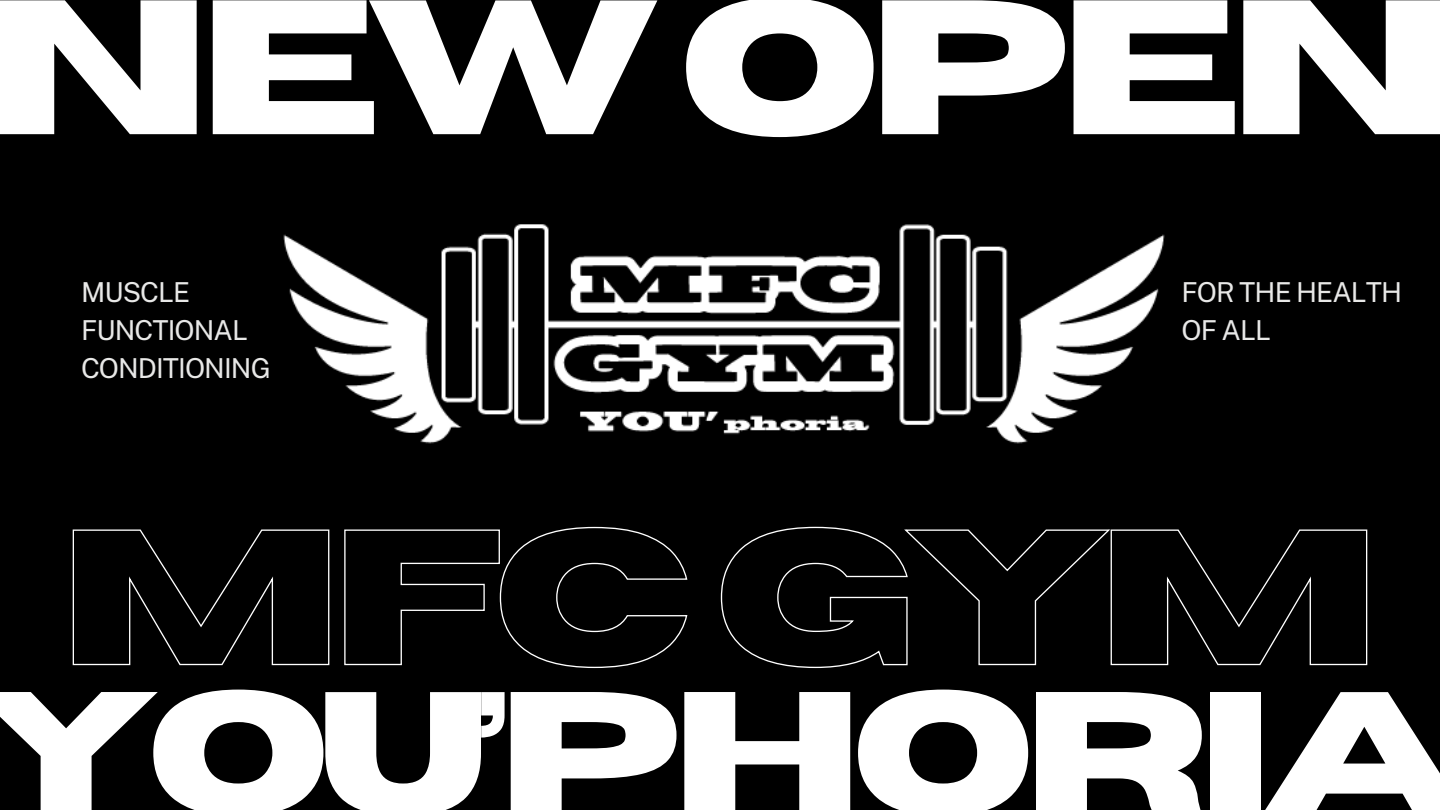
<style>
.page{position:relative;width:1440px;height:810px;background:#000}
.page>*{position:absolute;margin:0;border:0;box-sizing:border-box;transform-origin:0 0}
.t1{font:700 191px "Horizon";letter-spacing:-.07em;color:#fff}
.t2{font:700 173.3px "Horizon";letter-spacing:-.07em;color:#fff}
.t3{font:27.5px "Public Sans";letter-spacing:-.035em;color:#e8e8e7}
</style>
<div class="page">
<img style="left:283px;top:224px;width:882px;height:220px">
<svg style="left:72px;top:526px;width:1296px;height:143px"></svg>
<h1 class="t1" style="left:-17px;top:-26px;width:1475px">NEW OPEN</h1>
<h1 class="t3" style="left:81px;top:275px;width:111px">MUSCLE</h1>
<p class="t3" style="left:81px;top:314px;width:169px">FUNCTIONAL</p>
<p class="t3" style="left:81px;top:352px;width:191px">CONDITIONING</p>
<p class="t3" style="left:1182px;top:275px;width:222px">FOR THE HEALTH</p>
<p class="t3" style="left:1182px;top:314px;width:91px">OF ALL</p>
<p class="t2" style="left:-27px;top:668px;width:1495px">YOU’PHORIA</p>
</div>
